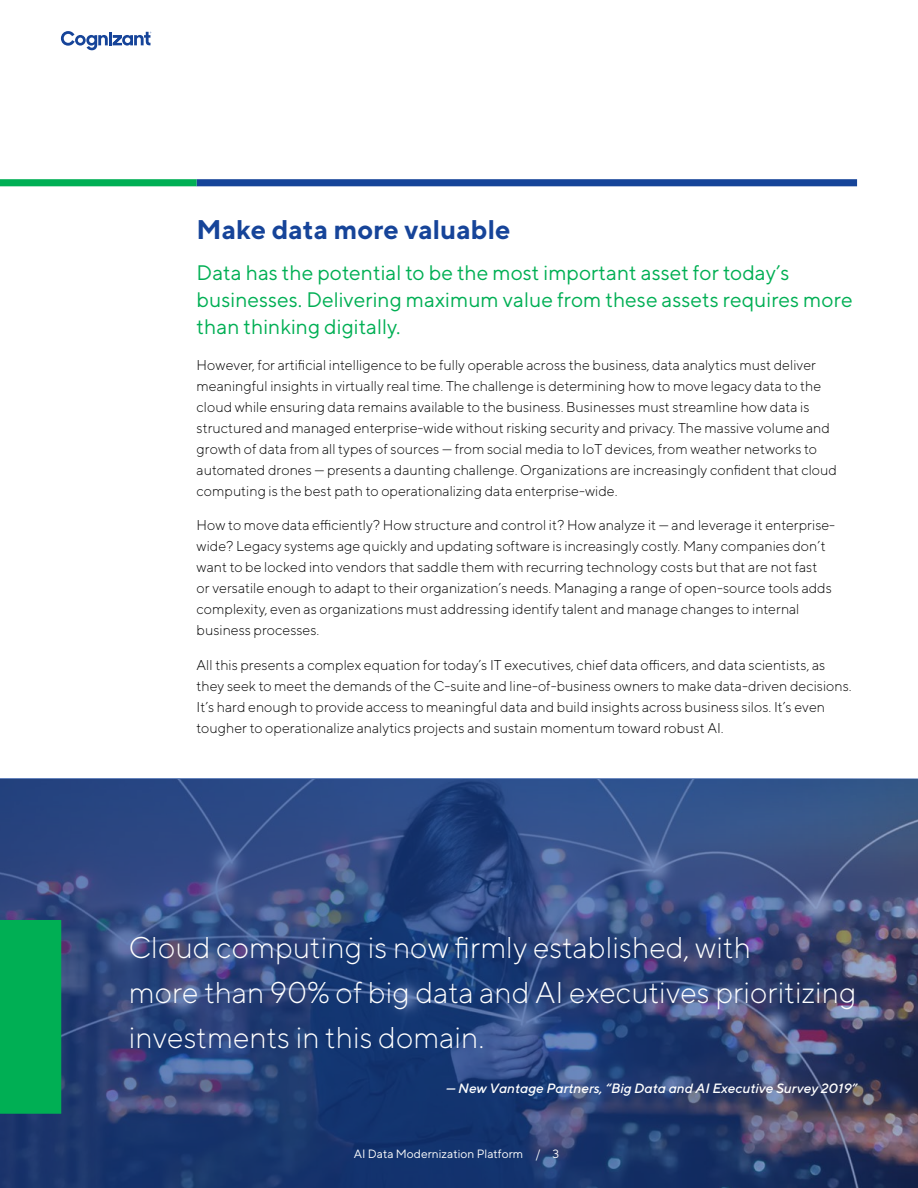
<style>
.page{position:relative;width:918px;height:1188px;background:#fff}
.page>*{position:absolute;margin:0;border:0;box-sizing:border-box;transform-origin:0 0}
.Quote_small_outside{font:300 30px/45px "TT Norms";color:#fff}
.Heading_1_-_18_22{font:700 27px "TT Norms";color:#164499}
.Body_-_First_paragra{font:21px/27px "TT Norms";color:#00af54}
.Body_9_5_14{font:300 14.25px/21px "TT Norms";color:#000}
.Quote_small_outside-2{font:italic 500 13.5px "TT Norms";color:#fff}
.Folio_left_8_10{font:12px "TT Norms";color:#fff}
</style>
<div class="page">
<svg style="left:0;top:778px;width:918px;height:410px;background:#2e457a"></svg>
<div style="left:197px;top:179px;width:660px;height:7px;background:#164499"></div>
<div style="left:0;top:179px;width:197px;height:7px;background:#00af54"></div>
<svg style="left:61px;top:31px;width:90px;height:19px"></svg>
<div style="left:0;top:920px;width:61px;height:194px;background:#00af54"></div>
<p class="Heading_1_-_18_22" style="left:197px;top:213px;width:315px">Make data more valuable</p>
<p class="Body_-_First_paragra" style="left:197px;top:258px;width:658px">Data has the potential to be the most important asset for today’s businesses. Delivering maximum value from these assets requires more than thinking digitally.</p>
<p class="Body_9_5_14" style="left:197px;top:354px;width:642px">However, for artificial intelligence to be fully operable across the business, data analytics must deliver meaningful insights in virtually real time. The challenge is determining how to move legacy data to the cloud while ensuring data remains available to the business. Businesses must streamline how data is structured and managed enterprise-wide without risking security and privacy. The massive volume and growth of data from all types of sources — from social media to IoT devices, from weather networks to automated drones — presents a daunting challenge. Organizations are increasingly confident that cloud computing is the best path to operationalizing data enterprise-wide.</p>
<p class="Body_9_5_14" style="left:197px;top:514px;width:640px">How to move data efficiently? How structure and control it? How analyze it — and leverage it enterprise&shy;wide? Legacy systems age quickly and updating software is increasingly costly. Many companies don’t want to be locked into vendors that saddle them with recurring technology costs but that are not fast<br>or versatile enough to adapt to their organization’s needs. Managing a range of open-source tools adds complexity, even as organizations must addressing identify talent and manage changes to internal business processes.</p>
<p class="Body_9_5_14" style="left:197px;top:654px;width:657px">All this presents a complex equation for today’s IT executives, chief data officers, and data scientists, as they seek to meet the demands of the C-suite and line-of-business owners to make data-driven decisions.<br>It’s hard enough to provide access to meaningful data and build insights across business silos. It’s even tougher to operationalize analytics projects and sustain momentum toward robust AI.</p>
<p class="Quote_small_outside" style="left:129px;top:924px;width:729px">Cloud computing is now firmly established, with<br>more than 90% of big data and AI executives prioritizing investments in this domain.</p>
<p class="Quote_small_outside-2" style="left:446px;top:1080px;width:413px">— New Vantage Partners, “Big Data and AI Executive Survey 2019”</p>
<p class="Folio_left_8_10" style="left:354px;top:1146px;width:207px">AI Data Modernization Platform / 3</p>
</div>
